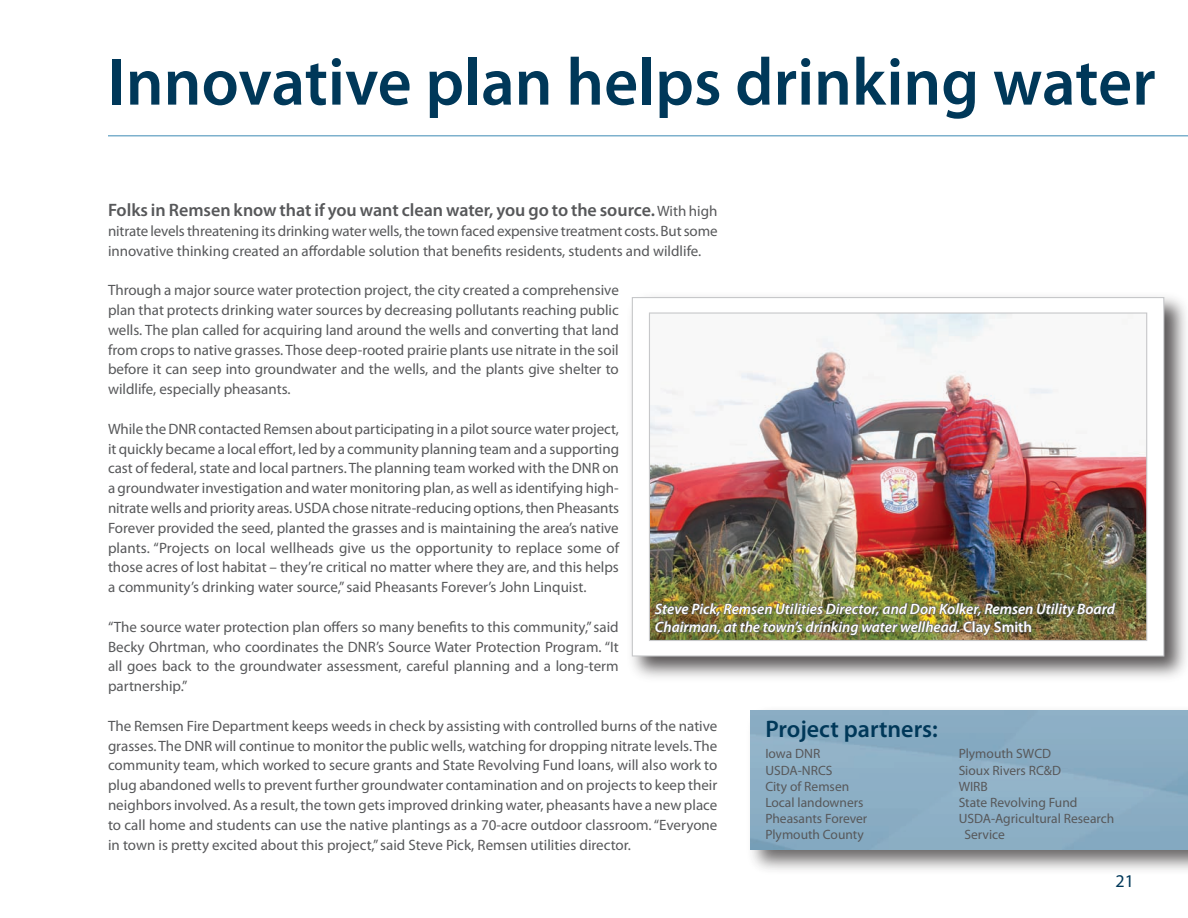
<style>
.page{position:relative;width:1188px;height:918px;background:#fff}
.page>*{position:absolute;margin:0;border:0;box-sizing:border-box;transform-origin:0 0}
.t1{font:600 67.5px "Myriad Pro";color:#003859}
.t2{font:600 24px "Myriad Pro";color:#003859}
.t3{font:600 18px "Myriad Pro";color:#57585a}
.t4{font:18px "Myriad Pro";color:#003859}
.t5{font:15px/19.8px "Myriad Pro";color:#57585a;text-align:justify}
.t6{font:italic 600 15px/18px "Myriad Pro";color:#fff}
.t7{font:13.5px/16.2px "Myriad Pro";color:#57585a}
.s1{font-weight:400;font-size:15px}
.s2{font-style:normal}
</style>
<div class="page">
<div style="left:746px;top:706px;width:442px;height:169px;background:#231f20;opacity:.75"></div>
<div style="left:751px;top:710px;width:437px;height:139px;background:#8cafc5"></div>
<hr style="left:108px;top:135px;width:1080px;height:1px;background:#7db1cd">
<div style="left:627px;top:292px;width:561px;height:391px;background:#231f20;opacity:.75"></div>
<div style="left:632px;top:298px;width:532px;height:358px;background:#fff"></div>
<img style="left:651px;top:314px;width:494px;height:325px">
<div style="left:649px;top:312px;width:498px;height:329px;border:1px solid #c7c8ca"></div>
<img style="left:654px;top:601px;width:462px;height:35px">
<h1 class="t1" style="left:108px;top:39px;width:1049px">Innovative plan helps drinking water</h1>
<p class="t3" style="left:108px;top:199px;width:611px">Folks in Remsen know that if you want clean water, you go to the source. <span class="s1">With high</span></p>
<p class="t5" style="left:108px;top:221px;width:611px">nitrate levels threatening its drinking water wells, the town faced expensive treatment costs. But some innovative thinking created an affordable solution that benefits residents, students and wildlife.</p>
<p class="t5" style="left:108px;top:280px;width:512px">Through a major source water protection project, the city created a comprehensive plan that protects drinking water sources by decreasing pollutants reaching public wells. The plan called for acquiring land around the wells and converting that land from crops to native grasses. Those deep-rooted prairie plants use nitrate in the soil before it can seep into groundwater and the wells, and the plants give shelter to wildlife, especially pheasants.</p>
<p class="t5" style="left:108px;top:419px;width:513px">While the DNR contacted Remsen about participating in a pilot source water project, it quickly became a local effort, led by a community planning team and a supporting cast of federal, state and local partners. The planning team worked with the DNR on a groundwater investigation and water monitoring plan, as well as identifying high&shy;nitrate wells and priority areas. USDA chose nitrate-reducing options, then Pheasants Forever provided the seed, planted the grasses and is maintaining the area’s native plants. “Projects on local wellheads give us the opportunity to replace some of those acres of lost habitat – they’re critical no matter where they are, and this helps a community’s drinking water source,” said Pheasants Forever’s John Linquist.</p>
<p class="t5" style="left:108px;top:617px;width:512px">“The source water protection plan offers so many benefits to this community,” said Becky Ohrtman, who coordinates the DNR’s Source Water Protection Program. “It all goes back to the groundwater assessment, careful planning and a long-term partnership.”</p>
<p class="t5" style="left:108px;top:716px;width:611px">The Remsen Fire Department keeps weeds in check by assisting with controlled burns of the native grasses. The DNR will continue to monitor the public wells, watching for dropping nitrate levels. The community team, which worked to secure grants and State Revolving Fund loans, will also work to plug abandoned wells to prevent further groundwater contamination and on projects to keep their neighbors involved. As a result, the town gets improved drinking water, pheasants have a new place to call home and students can use the native plantings as a 70-acre outdoor classroom. “Everyone in town is pretty excited about this project,” said Steve Pick, Remsen utilities director.</p>
<p class="t6" style="left:655px;top:600px;width:462px">Steve Pick, Remsen Utilities Director, and Don Kolker, Remsen Utility Board<br>Chairman, at the town’s drinking water wellhead. <span class="s2">Clay Smith</span></p>
<h2 class="t2" style="left:765px;top:714px;width:174px">Project partners:</h2>
<p class="t7" style="left:765px;top:746px;width:103px">Iowa DNR<br>USDA-NRCS<br>City of Remsen<br>Local landowners<br>Pheasants Forever<br>Plymouth County</p>
<p class="t7" style="left:959px;top:746px;width:94px">Plymouth SWCD</p>
<p class="t7" style="left:959px;top:762px;width:104px">Sioux Rivers RC&amp;D</p>
<p class="t7" style="left:959px;top:778px;width:31px">WIRB</p>
<p class="t7" style="left:959px;top:794px;width:120px">State Revolving Fund</p>
<p class="t7" style="left:959px;top:810px;width:157px">USDA-Agricultural Research</p>
<p class="t7" style="left:964px;top:827px;width:42px">Service</p>
<p class="t4" style="left:1116px;top:870px;width:15px">21</p>
</div>
